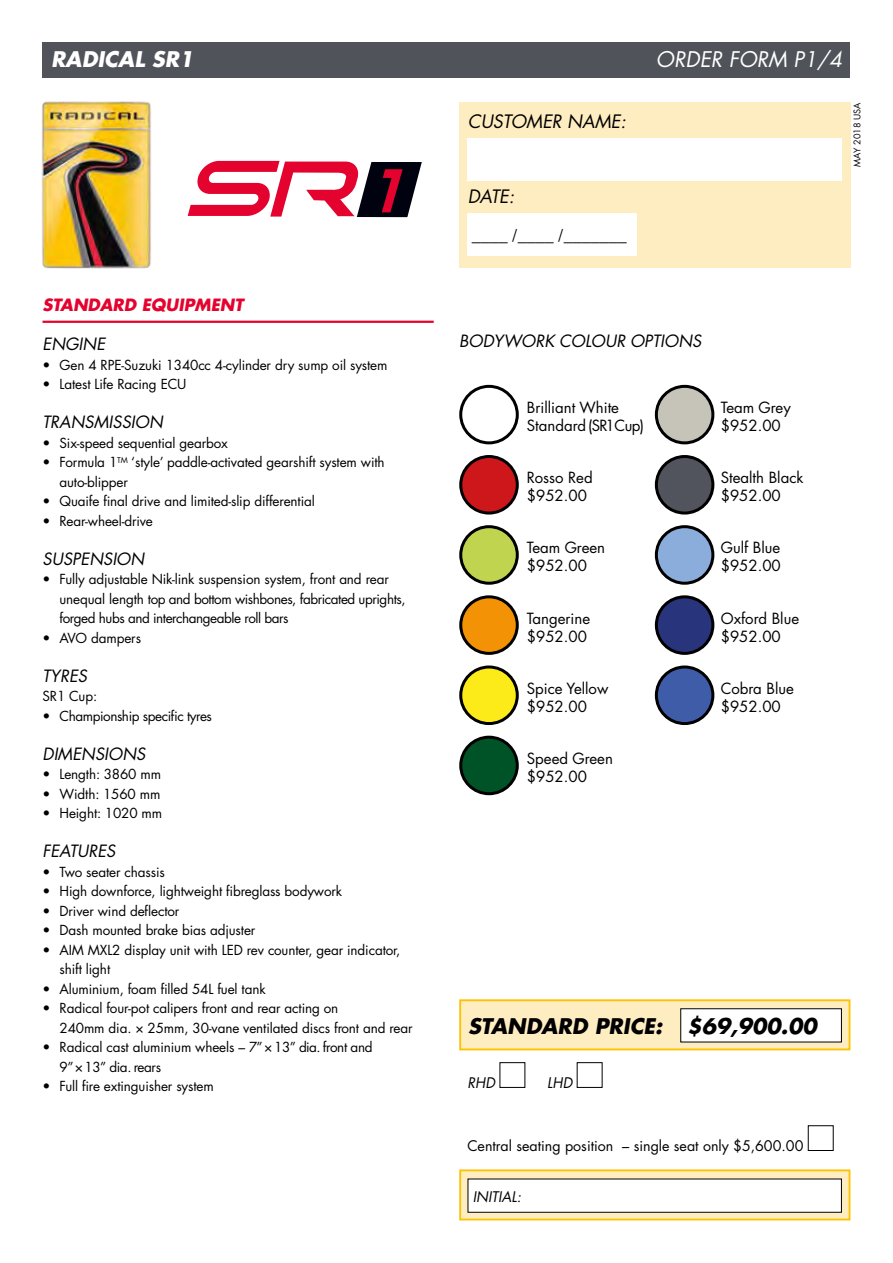
<style>
.page{position:relative;width:893px;height:1263px;background:#fff}
.page>*{position:absolute;margin:0;border:0;box-sizing:border-box;transform-origin:0 0}
.t1{font:italic 700 21px "Futura LT Pro";color:#000}
.t2{font:italic 21px "Futura LT Pro";color:#fff}
.t3{font:italic 700 21px "Futura LT Pro";color:#fff}
.t4{font:italic 18px "Futura LT Pro";color:#000}
.t5{font:18px "Minion Pro";color:#000}
.t6{font:italic 16.5px "Futura LT Pro";color:#000}
.t7{font:italic 700 16.5px "Futura LT Pro";color:#e4032e}
.t8{font:15px/18px "Futura LT Pro";color:#000}
.t9{font:14.25px "Futura LT Pro";color:#000}
.t10{font:italic 14.25px "Futura LT Pro";color:#000}
.t11{font:13.5px/19.5px "Futura LT Pro";letter-spacing:-.01em;color:#000}
.t12{font:13.5px/19.5px "Futura LT Pro";letter-spacing:-.03em;color:#000}
.t13{font:9px "Futura LT Pro";color:#000}
</style>
<div class="page">
<hr style="left:43px;top:321px;width:391px;height:2px;background:#e4032e">
<div style="left:43px;top:43px;width:807px;height:35px;background:#50535a"></div>
<img style="left:41px;top:101px;width:110px;height:168px">
<svg style="left:459px;top:1169px;width:391px;height:51px;background:#ecd592"></svg>
<div style="left:468px;top:1179px;width:373px;height:33px;background:#fff"></div>
<svg style="left:188px;top:161px;width:234px;height:56px"></svg>
<div style="left:459px;top:102px;width:391px;height:166px;background:#ffedc2"></div>
<div style="left:468px;top:138px;width:374px;height:43px;background:#fff"></div>
<div style="left:468px;top:214px;width:169px;height:42px;background:#fff"></div>
<div style="left:459px;top:385px;width:60px;height:59px;border:3px solid #000;border-radius:50%"></div>
<div style="left:461px;top:456px;width:56px;height:57px;background:#cd171a;border-radius:50%"></div>
<div style="left:459px;top:455px;width:60px;height:59px;border:3px solid #000;border-radius:50%"></div>
<div style="left:461px;top:527px;width:56px;height:56px;background:#c1d450;border-radius:50%"></div>
<div style="left:459px;top:525px;width:60px;height:60px;border:3px solid #000;border-radius:50%"></div>
<div style="left:461px;top:597px;width:56px;height:56px;background:#f39205;border-radius:50%"></div>
<div style="left:459px;top:595px;width:60px;height:60px;border:3px solid #000;border-radius:50%"></div>
<div style="left:461px;top:667px;width:56px;height:56px;background:#fdeb19;border-radius:50%"></div>
<div style="left:459px;top:665px;width:60px;height:60px;border:3px solid #000;border-radius:50%"></div>
<div style="left:461px;top:737px;width:56px;height:57px;background:#005227;border-radius:50%"></div>
<div style="left:459px;top:736px;width:60px;height:59px;border:3px solid #000;border-radius:50%"></div>
<div style="left:656px;top:386px;width:57px;height:57px;background:#c6c4b9;border-radius:50%"></div>
<div style="left:655px;top:385px;width:59px;height:59px;border:3px solid #000;border-radius:50%"></div>
<div style="left:656px;top:456px;width:57px;height:57px;background:#51545c;border-radius:50%"></div>
<div style="left:655px;top:455px;width:59px;height:59px;border:3px solid #000;border-radius:50%"></div>
<div style="left:656px;top:527px;width:57px;height:56px;background:#8baddb;border-radius:50%"></div>
<div style="left:655px;top:525px;width:59px;height:60px;border:3px solid #000;border-radius:50%"></div>
<div style="left:656px;top:597px;width:57px;height:56px;background:#28347b;border-radius:50%"></div>
<div style="left:655px;top:595px;width:59px;height:60px;border:3px solid #000;border-radius:50%"></div>
<div style="left:656px;top:667px;width:57px;height:56px;background:#3e5ca7;border-radius:50%"></div>
<div style="left:655px;top:665px;width:59px;height:60px;border:3px solid #000;border-radius:50%"></div>
<div style="left:459px;top:999px;width:391px;height:51px;background:#ffedc2;border:2px solid #fdc300"></div>
<div style="left:681px;top:1009px;width:160px;height:33px;background:#fff"></div>
<div style="left:808px;top:1125px;width:26px;height:26px;border:1px solid #000"></div>
<div style="left:500px;top:1062px;width:25px;height:26px;border:1px solid #000"></div>
<div style="left:577px;top:1062px;width:25px;height:26px;border:1px solid #000"></div>
<h1 class="t3" style="left:51px;top:43px;width:144px">RADICAL SR1</h1>
<h1 class="t2" style="left:656px;top:45px;width:187px">ORDER FORM P1/4</h1>
<h2 class="t4" style="left:468px;top:109px;width:160px">CUSTOMER NAME:</h2>
<h2 class="t4" style="left:468px;top:184px;width:48px">DATE:</h2>
<h2 class="t5" style="left:472px;top:224px;width:157px">____ /____ /_______</h2>
<p class="t13" style="left:851px;top:167px;width:66px;rotate:-90deg">MAY 2018 USA</p>
<p class="t7" style="left:43px;top:292px;width:202px">STANDARD EQUIPMENT</p>
<p class="t6" style="left:43px;top:333px;width:64px">ENGINE</p>
<p class="t11" style="left:43px;top:355px;width:347px">• Gen 4 RPE-Suzuki 1340cc 4-cylinder dry sump oil system</p>
<p class="t11" style="left:43px;top:374px;width:146px">• Latest Life Racing ECU</p>
<p class="t6" style="left:43px;top:411px;width:122px">TRANSMISSION</p>
<p class="t11" style="left:43px;top:433px;width:187px">• Six-speed sequential gearbox</p>
<p class="t11" style="left:60px;top:452px;width:327px;text-indent:-17px">• Formula 1<sup>TM</sup> ‘style’ paddle-activated gearshift system with auto-blipper</p>
<p class="t11" style="left:43px;top:491px;width:274px">• Quaife final drive and limited-slip differential</p>
<p class="t11" style="left:43px;top:511px;width:112px">• Rear-wheel-drive</p>
<p class="t6" style="left:43px;top:547px;width:103px">SUSPENSION</p>
<p class="t12" style="left:60px;top:569px;width:348px;text-indent:-17px">• Fully adjustable Nik-link suspension system, front and rear unequal length top and bottom wishbones, fabricated uprights, forged hubs and interchangeable roll bars</p>
<p class="t11" style="left:43px;top:628px;width:100px">• AVO dampers</p>
<p class="t6" style="left:43px;top:664px;width:46px">TYRES</p>
<p class="t11" style="left:43px;top:686px;width:56px">SR1 Cup:</p>
<p class="t12" style="left:43px;top:706px;width:171px">• Championship specific tyres</p>
<p class="t6" style="left:43px;top:742px;width:104px">DIMENSIONS</p>
<p class="t11" style="left:43px;top:764px;width:120px">• Length: 3860 mm</p>
<p class="t11" style="left:43px;top:784px;width:119px">• Width: 1560 mm</p>
<p class="t11" style="left:43px;top:803px;width:121px">• Height: 1020 mm</p>
<p class="t6" style="left:43px;top:840px;width:74px">FEATURES</p>
<p class="t11" style="left:43px;top:862px;width:124px">• Two seater chassis</p>
<p class="t11" style="left:43px;top:881px;width:301px">• High downforce, lightweight fibreglass bodywork</p>
<p class="t11" style="left:43px;top:901px;width:138px">• Driver wind deflector</p>
<p class="t11" style="left:43px;top:920px;width:214px">• Dash mounted brake bias adjuster</p>
<p class="t11" style="left:60px;top:940px;width:342px;text-indent:-17px">• AIM MXL2 display unit with LED rev counter, gear indicator, shift light</p>
<p class="t11" style="left:43px;top:979px;width:225px">• Aluminium, foam filled 54L fuel tank</p>
<p class="t11" style="left:60px;top:998px;width:355px;text-indent:-17px">• Radical four-pot calipers front and rear acting on<br>240mm dia. × 25mm, 30-vane ventilated discs front and rear</p>
<p class="t11" style="left:60px;top:1037px;width:314px;text-indent:-17px">• Radical cast aluminium wheels – 7”×13” dia. front and<br>9”×13” dia. rears</p>
<p class="t11" style="left:43px;top:1076px;width:173px">• Full fire extinguisher system</p>
<p class="t6" style="left:459px;top:330px;width:244px">BODYWORK COLOUR OPTIONS</p>
<p class="t8" style="left:527px;top:398px;width:119px">Brilliant White<br>Standard(SR1Cup)</p>
<p class="t8" style="left:527px;top:468px;width:67px">Rosso Red $952.00</p>
<p class="t8" style="left:527px;top:539px;width:80px">Team Green $952.00</p>
<p class="t8" style="left:527px;top:609px;width:65px">Tangerine $952.00</p>
<p class="t8" style="left:527px;top:679px;width:83px">Spice Yellow $952.00</p>
<p class="t8" style="left:527px;top:749px;width:88px">Speed Green $952.00</p>
<p class="t8" style="left:721px;top:398px;width:72px">Team Grey $952.00</p>
<p class="t8" style="left:721px;top:468px;width:84px">Stealth Black $952.00</p>
<p class="t8" style="left:721px;top:539px;width:62px">Gulf Blue $952.00</p>
<p class="t8" style="left:721px;top:609px;width:80px">Oxford Blue $952.00</p>
<p class="t8" style="left:721px;top:679px;width:75px">Cobra Blue $952.00</p>
<h1 class="t1" style="left:468px;top:1010px;width:350px">STANDARD PRICE: $69,900.00</h1>
<p class="t10" style="left:468px;top:1073px;width:29px">RHD</p>
<p class="t10" style="left:547px;top:1073px;width:27px">LHD</p>
<p class="t9" style="left:468px;top:1136px;width:337px">Central seating position – single seat only $5,600.00</p>
<p class="t10" style="left:473px;top:1186px;width:50px">INITIAL:</p>
</div>
